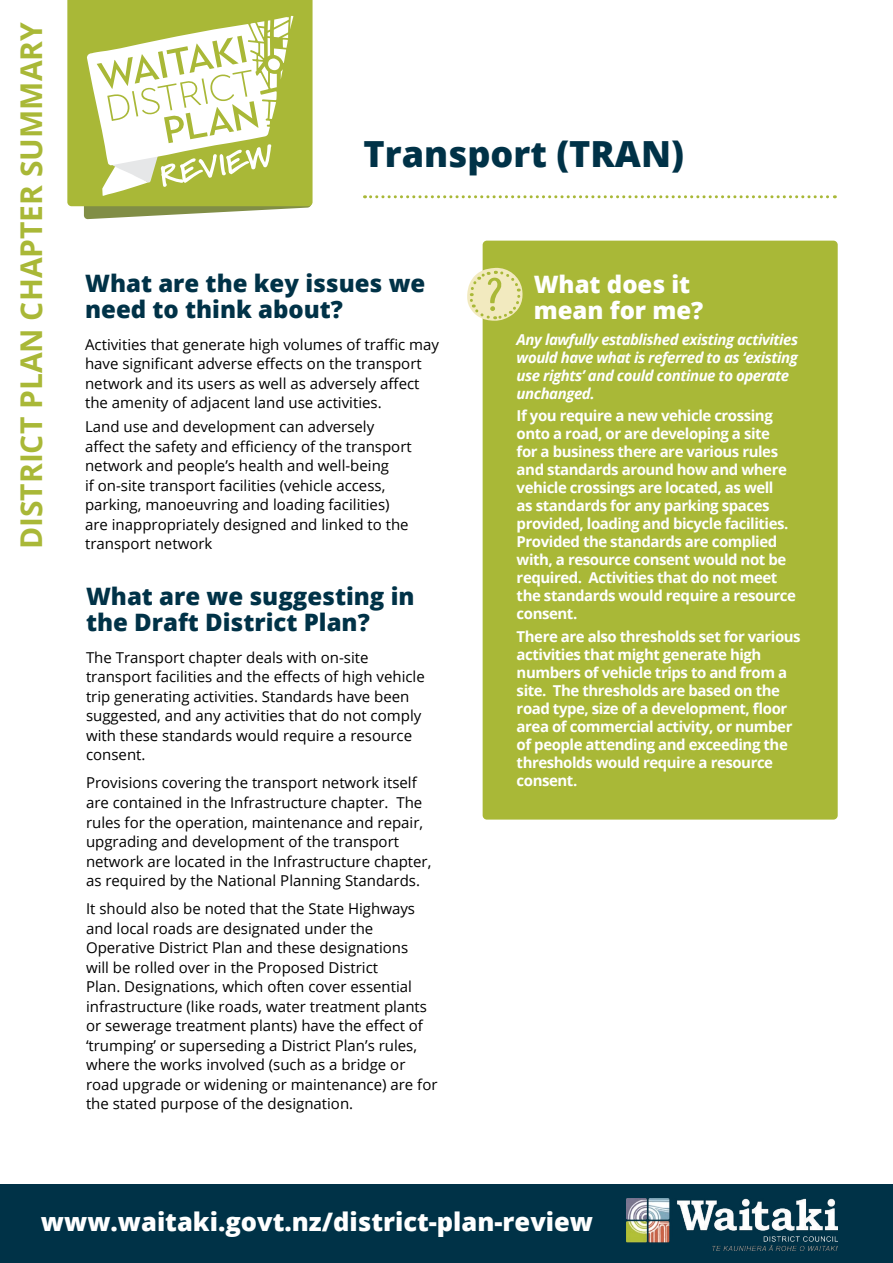
<style>
.page{position:relative;width:893px;height:1263px;background:#fff}
.page>*{position:absolute;margin:0;border:0;box-sizing:border-box;transform-origin:0 0}
.t1{font:800 36px "Open Sans";color:#003247}
.t2{font:700 30px "Open Sans";color:#a9b837}
.t3{font:800 25.5px "Open Sans";color:#fff}
.t4{font:800 24px/25.5px "Open Sans";color:#003247}
.t5{font:800 24px/25.5px "Open Sans";color:#fff}
.t6{font:15px/19.5px "Open Sans";color:#000}
.t7{font:700 15px/18px "Open Sans";letter-spacing:-.03em;color:#fff}
.t8{font:italic 700 15px/18px "Open Sans";letter-spacing:-.03em;color:#fff}
</style>
<div class="page">
<div style="left:0;top:1184px;width:893px;height:79px;background:#003247"></div>
<img style="left:627px;top:1199px;width:210px;height:51px">
<div style="left:483px;top:241px;width:355px;height:578px;background:#a9b837;border-radius:4px"></div>
<svg style="left:467px;top:267px;width:56px;height:54px"></svg>
<svg style="left:84px;top:206px;width:227px;height:13px"></svg>
<div style="left:67px;top:0;width:246px;height:206px;background:#a9b837"></div>
<svg style="left:371px;top:195px;width:464px;height:3px"></svg>
<svg style="left:87px;top:16px;width:206px;height:180px"></svg>
<h2 class="t2" style="left:10px;top:549px;width:529px;rotate:-90deg">DISTRICT PLAN CHAPTER SUMMARY</h2>
<h1 class="t1" style="left:364px;top:126px;width:322px">Transport (TRAN)</h1>
<h3 class="t4" style="left:85px;top:269px;width:342px">What are the key issues we need to think about?</h3>
<p class="t6" style="left:85px;top:334px;width:355px">Activities that generate high volumes of traffic may have significant adverse effects on the transport network and its users as well as adversely affect the amenity of adjacent land use activities.</p>
<p class="t6" style="left:85px;top:417px;width:328px">Land use and development can adversely affect the safety and efficiency of the transport network and people’s health and well-being<br>if on-site transport facilities (vehicle access, parking, manoeuvring and loading facilities) are inappropriately designed and linked to the transport network</p>
<h3 class="t4" style="left:86px;top:582px;width:330px">What are we suggesting in the Draft District Plan?</h3>
<p class="t6" style="left:86px;top:647px;width:340px">The Transport chapter deals with on-site transport facilities and the effects of high vehicle trip generating activities. Standards have been suggested, and any activities that do not comply with these standards would require a resource consent.</p>
<p class="t6" style="left:86px;top:773px;width:347px">Provisions covering the transport network itself are contained in the Infrastructure chapter. The rules for the operation, maintenance and repair, upgrading and development of the transport network are located in the Infrastructure chapter, as required by the National Planning Standards.</p>
<p class="t6" style="left:86px;top:898px;width:353px">It should also be noted that the State Highways and local roads are designated under the Operative District Plan and these designations<br>will be rolled over in the Proposed District<br>Plan. Designations, which often cover essential infrastructure (like roads, water treatment plants or sewerage treatment plants) have the effect of ‘trumping’ or superseding a District Plan’s rules, where the works involved (such as a bridge or road upgrade or widening or maintenance) are for the stated purpose of the designation.</p>
<h3 class="t5" style="left:534px;top:270px;width:171px">What does it mean for me?</h3>
<p class="t8" style="left:517px;top:330px;width:283px">Any lawfully established existing activities would have what is referred to as ‘existing use rights’ and could continue to operate unchanged.</p>
<p class="t7" style="left:517px;top:406px;width:281px">If you require a new vehicle crossing onto a road, or are developing a site<br>for a business there are various rules and standards around how and where vehicle crossings are located, as well<br>as standards for any parking spaces provided, loading and bicycle facilities.<br>Provided the standards are complied with, a resource consent would not be required. Activities that do not meet the standards would require a resource consent.</p>
<p class="t7" style="left:517px;top:627px;width:286px">There are also thresholds set for various activities that might generate high numbers of vehicle trips to and from a site. The thresholds are based on the road type, size of a development, floor area of commercial activity, or number of people attending and exceeding the thresholds would require a resource consent.</p>
<h3 class="t3" style="left:41px;top:1202px;width:554px">www.waitaki.govt.nz/district-plan-review</h3>
</div>
